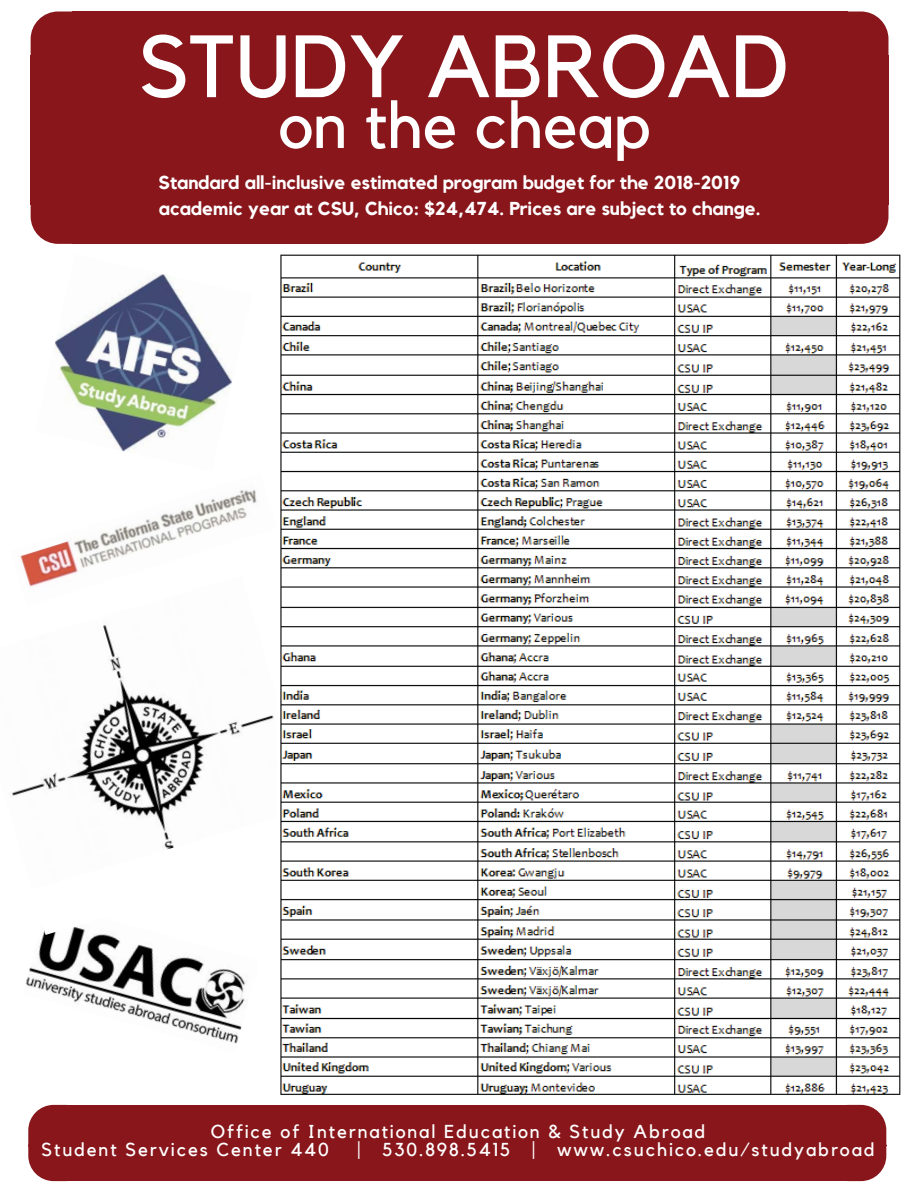
<style>
.page{position:relative;width:918px;height:1188px;background:#fff}
.page>*{position:absolute;margin:0;border:0;box-sizing:border-box;transform-origin:0 0}
.t1{font:87.15px "Kollektif";color:#fff}
.t2{font:65.4px "Kollektif";color:#fff}
.t3{font:700 18.6px/25.8px "Kollektif";color:#fff}
.t4{font:18.6px/18px "Kollektif";letter-spacing:.1em;color:#fff}
</style>
<div class="page">
<svg style="left:847px;top:11px;width:41px;height:44px;background:#942f33"></svg>
<div style="left:846px;top:55px;width:42px;height:150px;background:#88161b"></div>
<div style="left:54px;top:49px;width:829px;height:163px;background:#88161b"></div>
<div style="left:72px;top:11px;width:775px;height:46px;background:#88161b"></div>
<svg style="left:31px;top:11px;width:41px;height:44px;background:#932c31"></svg>
<div style="left:31px;top:55px;width:42px;height:150px;background:#88161b"></div>
<div style="left:72px;top:204px;width:775px;height:40px;background:#88161b"></div>
<svg style="left:31px;top:205px;width:41px;height:39px"></svg>
<svg style="left:847px;top:205px;width:41px;height:39px"></svg>
<div style="left:66px;top:1105px;width:782px;height:42px;background:#88161b"></div>
<div style="left:66px;top:1144px;width:782px;height:37px;background:#88161b"></div>
<svg style="left:28px;top:1105px;width:38px;height:76px;background:#942d32"></svg>
<svg style="left:848px;top:1105px;width:38px;height:76px;background:#922a2f"></svg>
<img style="left:19px;top:489px;width:238px;height:87px">
<img style="left:25px;top:926px;width:221px;height:118px">
<img style="left:11px;top:576px;width:263px;height:274px">
<img style="left:54px;top:274px;width:178px;height:178px">
<img style="left:280px;top:254px;width:621px;height:841px">
<h1 class="t1" style="left:139px;top:27px;width:652px">STUDY ABROAD</h1>
<h1 class="t2" style="left:279px;top:95px;width:374px">on the cheap</h1>
<h1 class="t3" style="left:159px;top:170px;width:604px">Standard all-inclusive estimated program budget for the 2018-2019 academic year at CSU, Chico: $24,474. Prices are subject to change.</h1>
<p class="t4" style="left:41px;top:1123px;width:666px;text-indent:169px">Office of International Education &amp; Study Abroad<br>Student Services Center 440</p>
<p class="t4" style="left:358px;top:1141px;width:519px">| 530.898.5415 | www.csuchico.edu/studyabroad</p>
</div>
